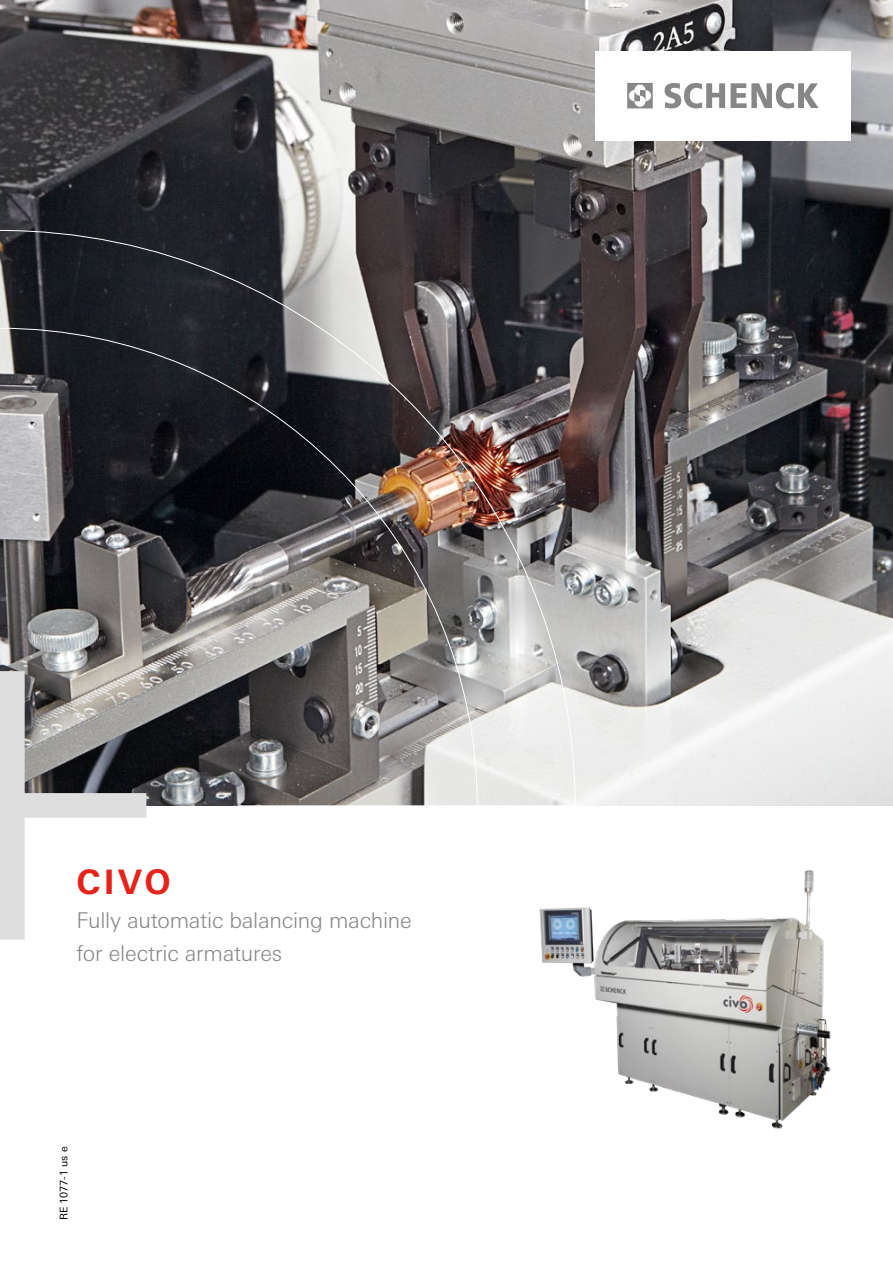
<style>
.page{position:relative;width:893px;height:1263px;background:#fff}
.page>*{position:absolute;margin:0;border:0;box-sizing:border-box;transform-origin:0 0}
.t1{font:700 33.75px "Univers Next W1 G";color:#e5231b}
.t2{font:300 21.75px/33.8px "Univers Next W1 G";letter-spacing:-.01em;color:#878787}
.t3{font:10.5px "Univers Next W1 G";color:#000}
</style>
<div class="page">
<img style="left:0;top:0;width:893px;height:806px">
<svg style="left:0;top:230px;width:576px;height:577px;background:#666364"></svg>
<div style="left:595px;top:51px;width:255px;height:89px;background:#fff"></div>
<svg style="left:665px;top:83px;width:60px;height:25px"></svg>
<svg style="left:731px;top:83px;width:88px;height:25px"></svg>
<svg style="left:627px;top:83px;width:26px;height:25px"></svg>
<div style="left:0;top:793px;width:146px;height:25px;background:#dedede"></div>
<div style="left:0;top:671px;width:25px;height:269px;background:#dedede"></div>
<img style="left:539px;top:870px;width:292px;height:259px">
<p class="t1" style="left:77px;top:862px;width:96px">CIVO</p>
<p class="t2" style="left:77px;top:903px;width:337px">Fully automatic balancing machine for electric armatures</p>
<p class="t3" style="left:58px;top:1220px;width:75px;rotate:-90deg">RE 1077-1 us e</p>
</div>
